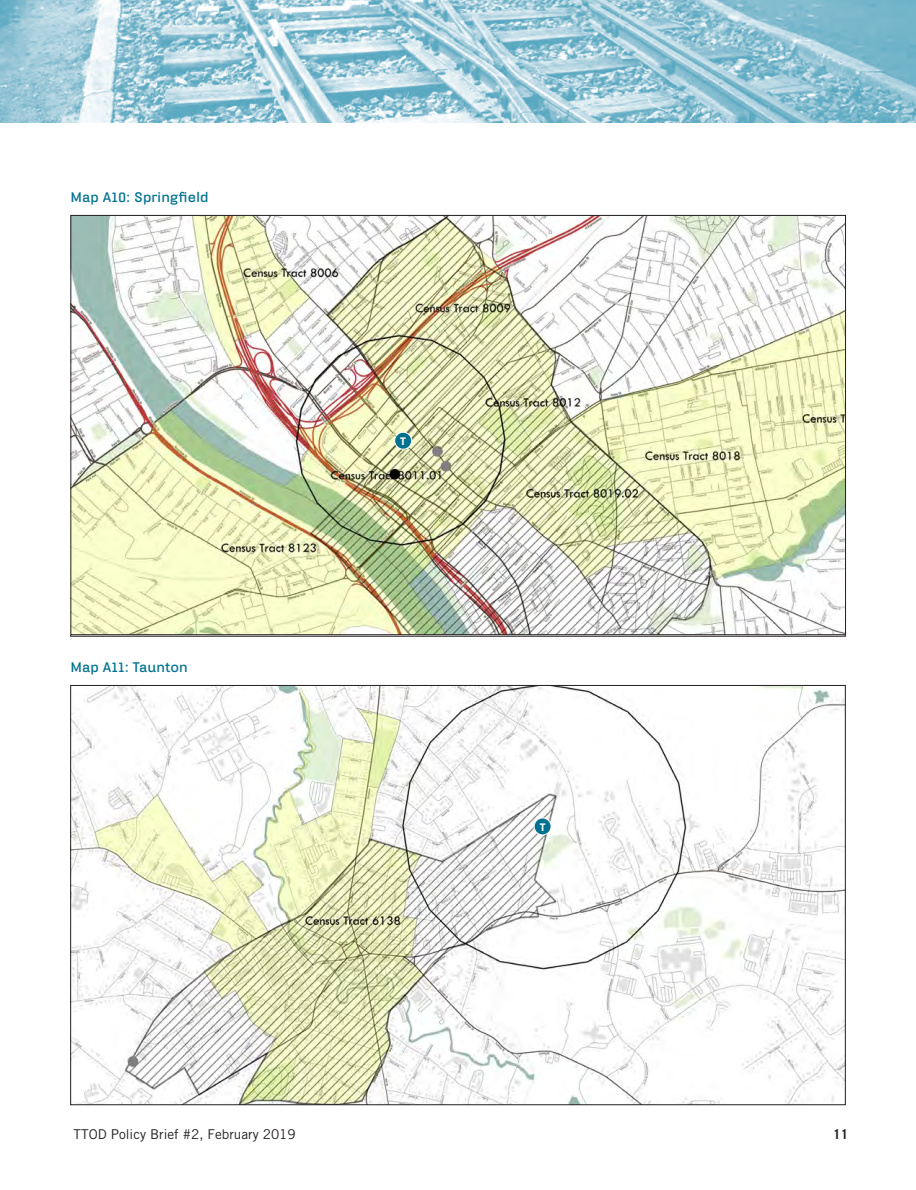
<style>
.page{position:relative;width:916px;height:1190px;background:#fff}
.page>*{position:absolute;margin:0;border:0;box-sizing:border-box;transform-origin:0 0}
.subhead{font:700 13.5px "Hydra Text";color:#00718e}
.body{font:13.5px "Trade Gothic";color:#231f20}
.body-2{font:700 13.5px "Trade Gothic";color:#231f20}
.box_head{font:900 10.5px "Hydra Text";color:#fff}
</style>
<div class="page">
<img style="left:0;top:0;width:915px;height:122px">
<img style="left:72px;top:687px;width:771px;height:415px">
<img style="left:73px;top:217px;width:770px;height:416px">
<div style="left:394px;top:432px;width:17px;height:17px;background:#00718e;border-radius:50%"></div>
<div style="left:394px;top:432px;width:18px;height:17px;border:1px solid #fff;border-radius:50%"></div>
<div style="left:534px;top:818px;width:17px;height:17px;background:#00718e;border-radius:50%"></div>
<div style="left:533px;top:817px;width:18px;height:18px;border:1px solid #fff;border-radius:50%"></div>
<p class="subhead" style="left:71px;top:188px;width:139px">Map A10: Springfield</p>
<p class="subhead" style="left:71px;top:658px;width:119px">Map A11: Taunton</p>
<p class="box_head" style="left:400px;top:434px;width:7px">T</p>
<p class="box_head" style="left:539px;top:820px;width:7px">T</p>
<p class="body" style="left:74px;top:1125px;width:223px">TTOD Policy Brief #2, February 2019</p>
<p class="body-2" style="left:833px;top:1125px;width:17px">11</p>
</div>
